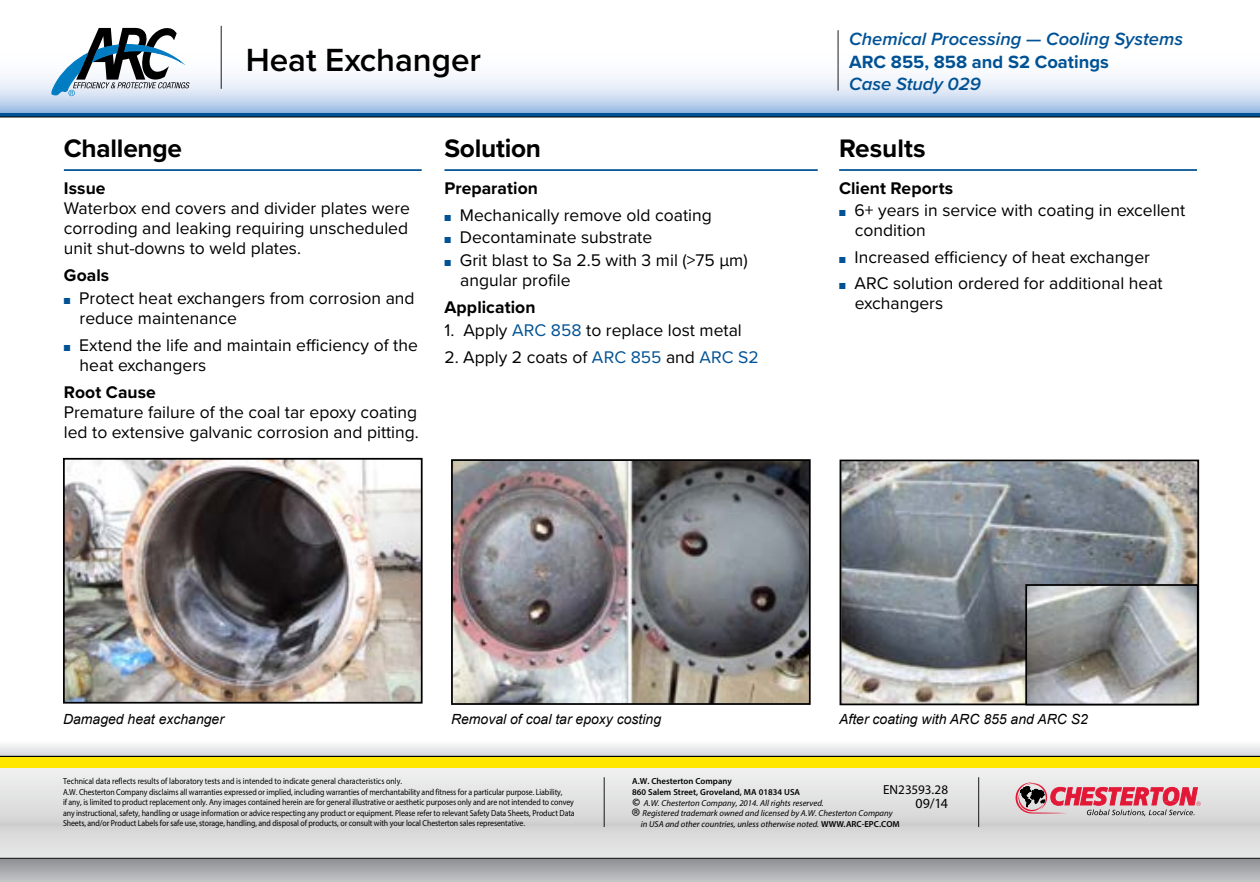
<style>
.page{position:relative;width:1260px;height:882px;background:#fff}
.page>*{position:absolute;margin:0;border:0;box-sizing:border-box;transform-origin:0 0}
.t1{font:600 33.25px "Proxima Nova";color:#000}
.t2{font:700 26.25px "Proxima Nova";letter-spacing:-.01em;color:#000}
.t3{font:300 22.75px "Myriad Pro";color:#000}
.t4{font:italic 600 18.38px "Proxima Nova";color:#005295}
.t5{font:700 18.38px "Proxima Nova";color:#005295}
.t6{font:17.5px/20.1px "Proxima Nova";color:#000}
.t7{font:700 17.5px "Proxima Nova";letter-spacing:.005em;color:#000}
.t8{font:italic 14px "Arial";color:#000}
.t9{font:14px "Myriad Pro";color:#000}
.t10{font:13.12px "Myriad Pro";letter-spacing:-.005em;color:#000}
.t11{font:8.75px/10.5px "Myriad Pro";letter-spacing:-.01em;color:#000;scale:.9 1}
.t12{font:italic 8.75px/10.5px "Myriad Pro";color:#000}
.t13{font:600 8.75px/10.5px "Myriad Pro";color:#000}
.s1{color:#005295}
.s2{font-weight:700;font-style:normal;font-stretch:condensed;font-size:11.38px}
.s3{font-weight:600;font-style:normal}
</style>
<div class="page">
<svg style="left:0;top:26px;width:1260px;height:87px"></svg>
<hr style="left:838px;top:30px;width:1px;height:61px;background:#000">
<svg style="left:51px;top:27px;width:139px;height:69px"></svg>
<svg style="left:0;top:744px;width:1260px;height:138px;background:#bcbdbf"></svg>
<svg style="left:0;top:768px;width:1260px;height:90px;background:#dfe0e0"></svg>
<div style="left:0;top:757px;width:1260px;height:11px;background:#ffe700"></div>
<hr style="left:0;top:858px;width:1260px;height:1px;background:#000">
<svg style="left:0;top:113px;width:1260px;height:4px;background:#004781"></svg>
<hr style="left:0;top:117px;width:1260px;height:1px;background:#000">
<hr style="left:604px;top:777px;width:1px;height:50px;background:#000">
<hr style="left:978px;top:777px;width:1px;height:50px;background:#000">
<svg style="left:1016px;top:782px;width:185px;height:34px;background:#d1929c"></svg>
<hr style="left:221px;top:26px;width:1px;height:63px;background:#000">
<img style="left:843px;top:463px;width:353px;height:239px">
<div style="left:840px;top:460px;width:359px;height:245px;border:2px solid #000"></div>
<hr style="left:0;top:756px;width:1260px;height:1px;background:#000">
<hr style="left:64px;top:169px;width:358px;height:2px;background:#005295">
<hr style="left:444px;top:169px;width:374px;height:2px;background:#005295">
<hr style="left:839px;top:169px;width:358px;height:2px;background:#005295">
<img style="left:66px;top:461px;width:354px;height:240px">
<div style="left:63px;top:458px;width:360px;height:246px;border:2px solid #000"></div>
<img style="left:454px;top:462px;width:354px;height:240px">
<div style="left:451px;top:459px;width:360px;height:246px;border:2px solid #000"></div>
<img style="left:1028px;top:587px;width:168px;height:115px">
<div style="left:1025px;top:584px;width:174px;height:121px;border:2px solid #000"></div>
<h1 class="t1" style="left:246px;top:40px;width:237px">Heat Exchanger</h1>
<h2 class="t2" style="left:64px;top:129px;width:120px">Challenge</h2>
<h3 class="t7" style="left:64px;top:175px;width:43px">Issue</h3>
<h3 class="t6" style="left:64px;top:197px;width:348px;text-align:justify">Waterbox end covers and divider plates were corroding and leaking requiring unscheduled unit shut-downs to weld plates.</h3>
<h3 class="t7" style="left:64px;top:262px;width:47px">Goals</h3>
<h3 class="t6" style="left:80px;top:287px;width:337px;text-indent:-16px"><span class="s1">■</span> Protect heat exchangers from corrosion and reduce maintenance</h3>
<h3 class="t6" style="left:80px;top:334px;width:340px;text-indent:-16px"><span class="s1">■</span> Extend the life and maintain efficiency of the heat exchangers</h3>
<h3 class="t7" style="left:64px;top:379px;width:94px">Root Cause</h3>
<h3 class="t6" style="left:64px;top:402px;width:357px">Premature failure of the coal tar epoxy coating led to extensive galvanic corrosion and pitting.</h3>
<h2 class="t2" style="left:444px;top:129px;width:98px">Solution</h2>
<h3 class="t7" style="left:444px;top:175px;width:95px">Preparation</h3>
<h3 class="t6" style="left:444px;top:204px;width:269px"><span class="s1">■</span> Mechanically remove old coating</h3>
<h3 class="t6" style="left:444px;top:227px;width:209px"><span class="s1">■</span> Decontaminate substrate</h3>
<h3 class="t6" style="left:460px;top:249px;width:289px;text-indent:-16px"><span class="s1">■</span> Grit blast to Sa 2.5 with 3 mil (&gt;75 μm) angular profile</h3>
<h3 class="t7" style="left:444px;top:294px;width:93px">Application</h3>
<h3 class="t6" style="left:444px;top:319px;width:299px">1. Apply <span class="s1">ARC 858</span> to replace lost metal</h3>
<h3 class="t6" style="left:444px;top:346px;width:316px">2. Apply 2 coats of <span class="s1">ARC 855</span> and <span class="s1">ARC S2</span></h3>
<h3 class="t4" style="left:849px;top:25px;width:335px">Chemical Processing — Cooling Systems</h3>
<h3 class="t5" style="left:849px;top:48px;width:261px">ARC 855, 858 and S2 Coatings</h3>
<h3 class="t4" style="left:849px;top:70px;width:133px">Case Study 029</h3>
<h2 class="t2" style="left:839px;top:129px;width:88px">Results</h2>
<h3 class="t7" style="left:839px;top:175px;width:116px">Client Reports</h3>
<h3 class="t6" style="left:855px;top:200px;width:332px;text-indent:-16px"><span class="s1">■</span> 6+ years in service with coating in excellent condition</h3>
<h3 class="t6" style="left:839px;top:246px;width:312px"><span class="s1">■</span> Increased efficiency of heat exchanger</h3>
<h3 class="t6" style="left:855px;top:273px;width:309px;text-indent:-16px"><span class="s1">■</span> ARC solution ordered for additional heat exchangers</h3>
<h3 class="t8" style="left:63px;top:710px;width:163px">Damaged heat exchanger</h3>
<h3 class="t8" style="left:451px;top:710px;width:212px">Removal of coal tar epoxy costing</h3>
<h3 class="t8" style="left:839px;top:710px;width:250px">After coating with ARC 855 and ARC S2</h3>
<p class="t11" style="left:63px;top:776px;width:570px">Technical data reflects results of laboratory tests and is intended to indicate general characteristics only.<br>A.W. Chesterton Company disclaims all warranties expressed or implied, including warranties of merchantability and fitness for a particular purpose. Liability,<br>if any, is limited to product replacement only. Any images contained herein are for general illustrative or aesthetic purposes only and are not intended to convey any instructional, safety, handling or usage information or advice respecting any product or equipment. Please refer to relevant Safety Data Sheets, Product Data Sheets, and/or Product Labels for safe use, storage, handling, and disposal of products, or consult with your local Chesterton sales representative.</p>
<p class="t13" style="left:632px;top:776px;width:169px">A.W. Chesterton Company<br>860 Salem Street, Groveland, MA 01834 USA</p>
<h3 class="t10" style="left:883px;top:782px;width:66px">EN23593.28</h3>
<h3 class="t9" style="left:916px;top:795px;width:34px">09/14</h3>
<p class="t12" style="left:632px;top:798px;width:193px"><span class="s2">©</span> A.W. Chesterton Company, 2014. All rights reserved.</p>
<h3 class="t3" style="left:632px;top:803px;width:10px">®</h3>
<p class="t12" style="left:641px;top:808px;width:261px">Registered trademark owned and licensed by A.W. Chesterton Company in USA and other countries, unless otherwise noted. <span class="s3">WWW.ARC-EPC.COM</span></p>
</div>
